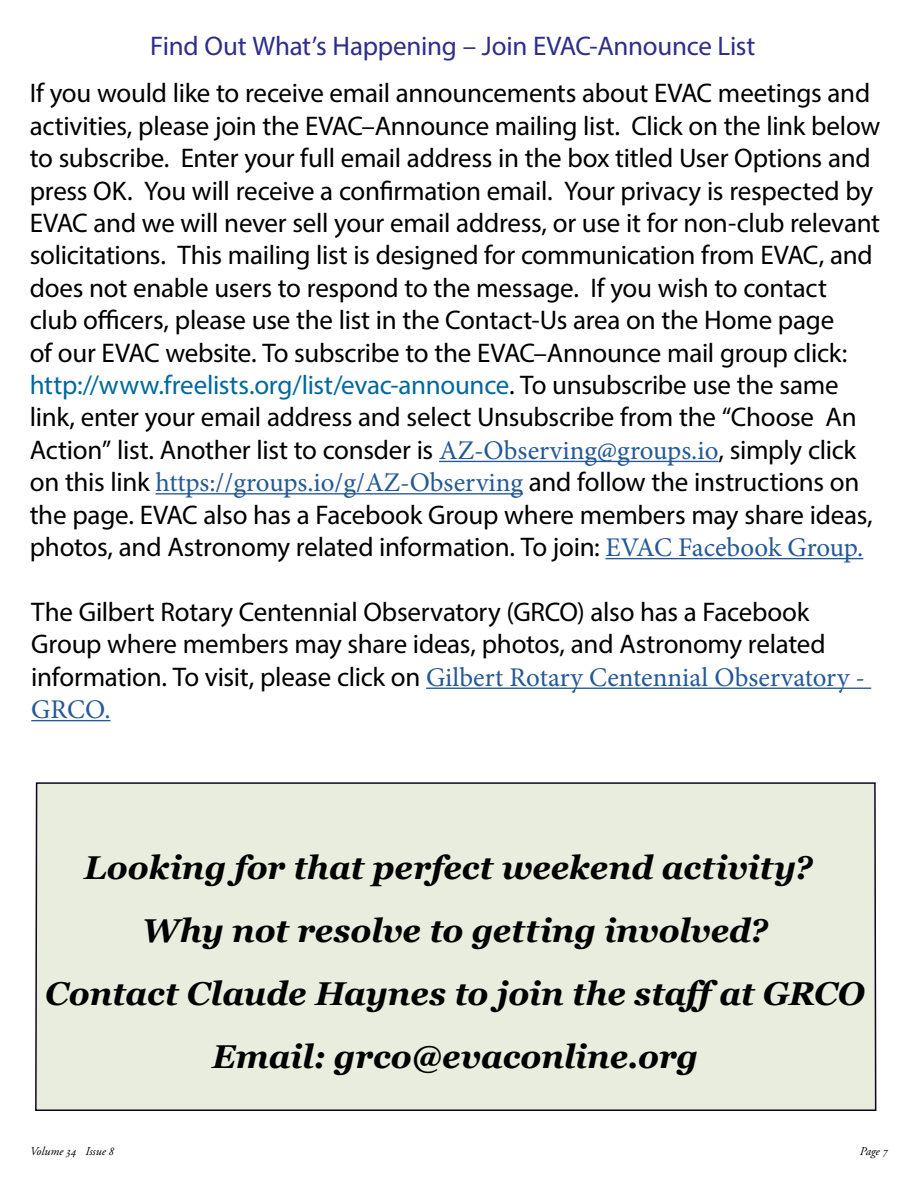
<style>
.page{position:relative;width:918px;height:1188px;background:#fff}
.page>*{position:absolute;margin:0;border:0;box-sizing:border-box;transform-origin:0 0}
.t1{font:italic 700 33px/63px "Georgia";letter-spacing:-.005em;color:#000;text-align:center}
.t2{font:27px/32.4px "Myriad Pro";letter-spacing:-.01em;color:#000}
.t3{font:27px/32.4px "Minion Pro";color:#245897}
.t4{font:27px "Myriad Pro";letter-spacing:-.01em;color:#2e2e8a}
.t5{font:italic 12px "Adobe Garamond Pro";color:#000}
.s1{color:#00699c}
.s2{font-family:"Minion Pro";color:#245897}
.s3{font-family:"Myriad Pro";color:#000}
</style>
<div class="page">
<div style="left:35px;top:782px;width:842px;height:329px;background:#e9edde"></div>
<hr style="left:439px;top:461px;width:279px;height:1px;background:#245897">
<hr style="left:156px;top:493px;width:367px;height:2px;background:#245897">
<hr style="left:606px;top:558px;width:257px;height:1px;background:#245897">
<hr style="left:426px;top:688px;width:445px;height:1px;background:#245897">
<hr style="left:31px;top:720px;width:80px;height:1px;background:#245897">
<p class="t4" style="left:150px;top:30px;width:607px">Find Out What’s Happening – Join EVAC-Announce List</p>
<p class="t2" style="left:30px;top:77px;width:852px">If you would like to receive email announcements about EVAC meetings and activities, please join the EVAC–Announce mailing list. Click on the link below to subscribe. Enter your full email address in the box titled User Options and press OK. You will receive a confirmation email. Your privacy is respected by EVAC and we will never sell your email address, or use it for non-club relevant solicitations. This mailing list is designed for communication from EVAC, and does not enable users to respond to the message. If you wish to contact club officers, please use the list in the Contact-Us area on the Home page<br>of our EVAC website. To subscribe to the EVAC–Announce mail group click: <span class="s1">http://www.freelists.org/list/evac-announce</span>. To unsubscribe use the same link, enter your email address and select Unsubscribe from the “Choose An Action” list. Another list to consder is <span class="s2">AZ-Observing@groups.io</span>, simply click on this link <span class="s2">https://groups.io/g/AZ-Observing</span> and follow the instructions on the page. EVAC also has a Facebook Group where members may share ideas, photos, and Astronomy related information. To join: <span class="s2">EVAC Facebook Group.</span></p>
<p class="t2" style="left:31px;top:595px;width:796px">The Gilbert Rotary Centennial Observatory (GRCO) also has a Facebook<br>Group where members may share ideas, photos, and Astronomy related</p>
<p class="t3" style="left:31px;top:661px;width:835px"><span class="s3">information. To visit, please click on</span> Gilbert Rotary Centennial Observatory -<br>GRCO.</p>
<p class="t1" style="left:45px;top:834px;width:821px">Looking for that perfect weekend activity?<br>Why not resolve to getting involved?<br>Contact Claude Haynes to join the staffat GRCO Email: grco@evaconline.org</p>
<p class="t5" style="left:30px;top:1144px;width:85px">Volume 34 Issue 8</p>
<p class="t5" style="left:860px;top:1144px;width:30px">Page 7</p>
</div>
